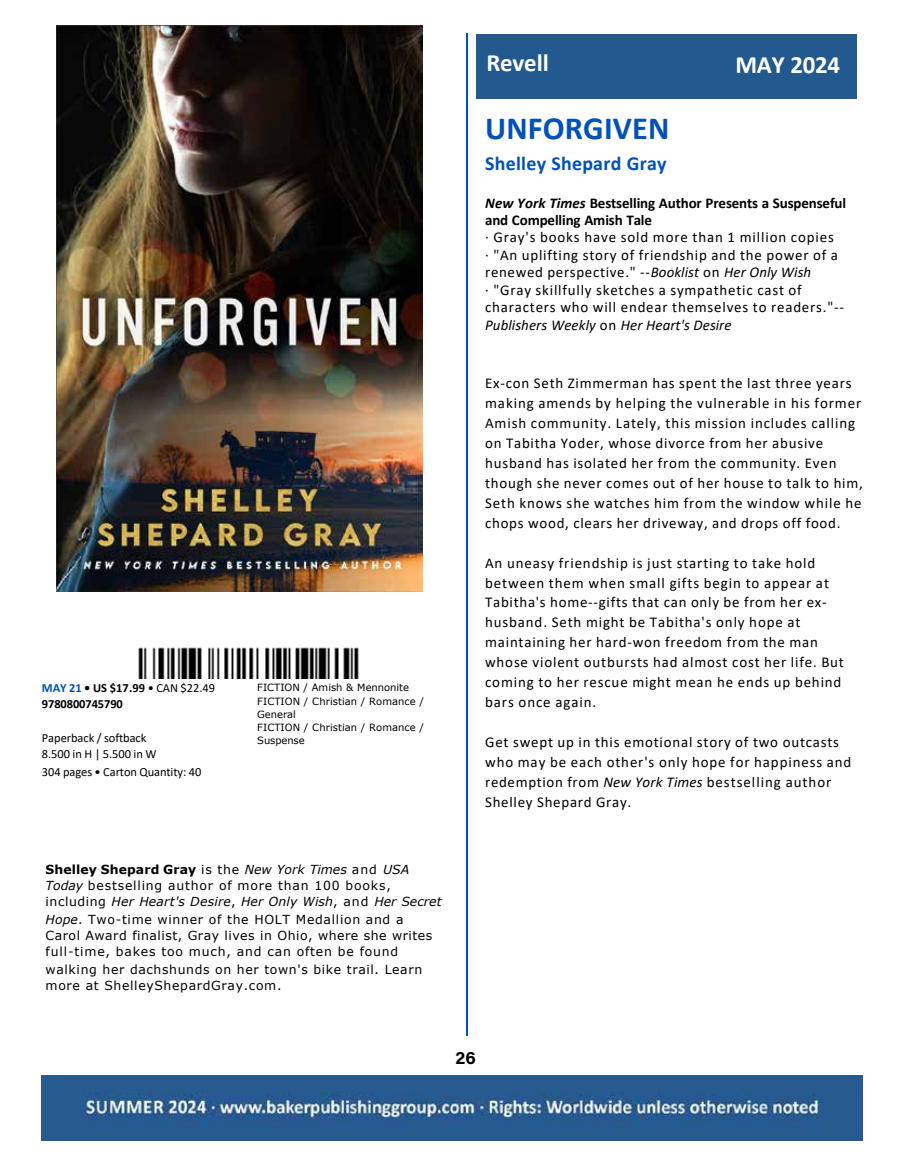
<style>
.page{position:relative;width:918px;height:1175px;background:#fff}
.page>*{position:absolute;margin:0;border:0;box-sizing:border-box;transform-origin:0 0}
.t1{font:700 32.4px "Calibri";letter-spacing:.005em;color:#0051bc}
.t2{font:700 24.9px "Calibri";letter-spacing:-.01em;color:#fff}
.t3{font:700 19.95px "Calibri";letter-spacing:.015em;color:#0051bc}
.t4{font:18px "Acumin Variable Concept";color:#000}
.t5{font:15px/20px "Calibri";letter-spacing:.055em;color:#000}
.t6{font:700 15px/17.4px "Calibri";letter-spacing:-.01em;color:#000}
.t7{font:12.45px/16.2px "Verdana";letter-spacing:.055em;color:#000}
.t8{font:12.45px/16.2px "Calibri";letter-spacing:-.005em;color:#000}
.t9{font:700 12.45px/16.2px "Calibri";letter-spacing:-.005em;color:#000}
.t10{font:9.9px/13.6px "Verdana";letter-spacing:.005em;color:#000}
.s1{color:#0051bc}
.s2{font-weight:400}
.s3{font-weight:700}
.s4{font-style:italic}
</style>
<div class="page">
<img style="left:57px;top:26px;width:366px;height:565px">
<img style="left:138px;top:647px;width:221px;height:31px">
<hr style="left:466px;top:33px;width:2px;height:1002px;background:#0051bc">
<div style="left:476px;top:34px;width:380px;height:64px;background:#22598f"></div>
<img style="left:42px;top:1075px;width:820px;height:65px">
<p class="t9" style="left:42px;top:679px;width:175px"><span class="s1">MAY 21</span> • US $17.99 <span class="s2">• CAN $22.49<br></span>9780800745790</p>
<p class="t8" style="left:42px;top:729px;width:116px">Paperback / softback<br>8.500 in H | 5.500 in W</p>
<p class="t8" style="left:42px;top:763px;width:161px">304 pages • Carton Quantity: 40</p>
<p class="t10" style="left:257px;top:680px;width:168px">FICTION / Amish &amp; Mennonite<br>FICTION / Christian / Romance /<br>General</p>
<p class="t10" style="left:257px;top:720px;width:168px">FICTION / Christian / Romance /<br>Suspense</p>
<p class="t7" style="left:46px;top:861px;width:397px"><span class="s3">Shelley Shepard Gray</span> is the <span class="s4">New York Times</span> and <span class="s4">USA<br>Today</span> bestselling author of more than 100 books, including <span class="s4">Her Heart's Desire</span>, <span class="s4">Her Only Wish</span>, and <span class="s4">Her Secret</span></p>
<p class="t7" style="left:46px;top:911px;width:388px"><span class="s4">Hope</span>. Two-time winner of the HOLT Medallion and a<br>Carol Award finalist, Gray lives in Ohio, where she writes full-time, bakes too much, and can often be found</p>
<p class="t7" style="left:46px;top:960px;width:378px">walking her dachshunds on her town's bike trail. Learn more at ShelleyShepardGray.com.</p>
<h2 class="t2" style="left:486px;top:45px;width:64px">Revell</h2>
<h2 class="t2" style="left:735px;top:47px;width:106px">MAY 2024</h2>
<h1 class="t1" style="left:485px;top:105px;width:186px">UNFORGIVEN</h1>
<h3 class="t3" style="left:485px;top:149px;width:183px">Shelley Shepard Gray</h3>
<p class="t6" style="left:485px;top:194px;width:363px"><span class="s4">New York Times</span> Bestselling Author Presents a Suspenseful and Compelling Amish Tale</p>
<p class="t5" style="left:485px;top:228px;width:361px;line-height:17.4px">· Gray's books have sold more than 1 million copies<br>· "An uplifting story of friendship and the power of a renewed perspective." --<span class="s4">Booklist</span> on <span class="s4">Her Only Wish<br></span>· "Gray skillfully sketches a sympathetic cast of characters who will endear themselves to readers."-- <span class="s4">Publishers Weekly</span> on <span class="s4">Her Heart's Desire</span></p>
<p class="t5" style="left:485px;top:373px;width:379px">Ex-con Seth Zimmerman has spent the last three years making amends by helping the vulnerable in his former Amish community. Lately, this mission includes calling on Tabitha Yoder, whose divorce from her abusive husband has isolated her from the community. Even though she never comes out of her house to talk to him, Seth knows she watches him from the window while he chops wood, clears her driveway, and drops off food.</p>
<p class="t5" style="left:485px;top:552px;width:360px">An uneasy friendship is just starting to take hold between them when small gifts begin to appear at Tabitha's home--gifts that can only be from her ex&shy;husband. Seth might be Tabitha's only hope at maintaining her hard-won freedom from the man whose violent outbursts had almost cost her life. But coming to her rescue might mean he ends up behind bars once again.</p>
<p class="t5" style="left:485px;top:731px;width:368px">Get swept up in this emotional story of two outcasts who may be each other's only hope for happiness and redemption from <span class="s4">New York Times</span> bestselling author Shelley Shepard Gray.</p>
<p class="t4" style="left:456px;top:1045px;width:22px">26</p>
</div>
